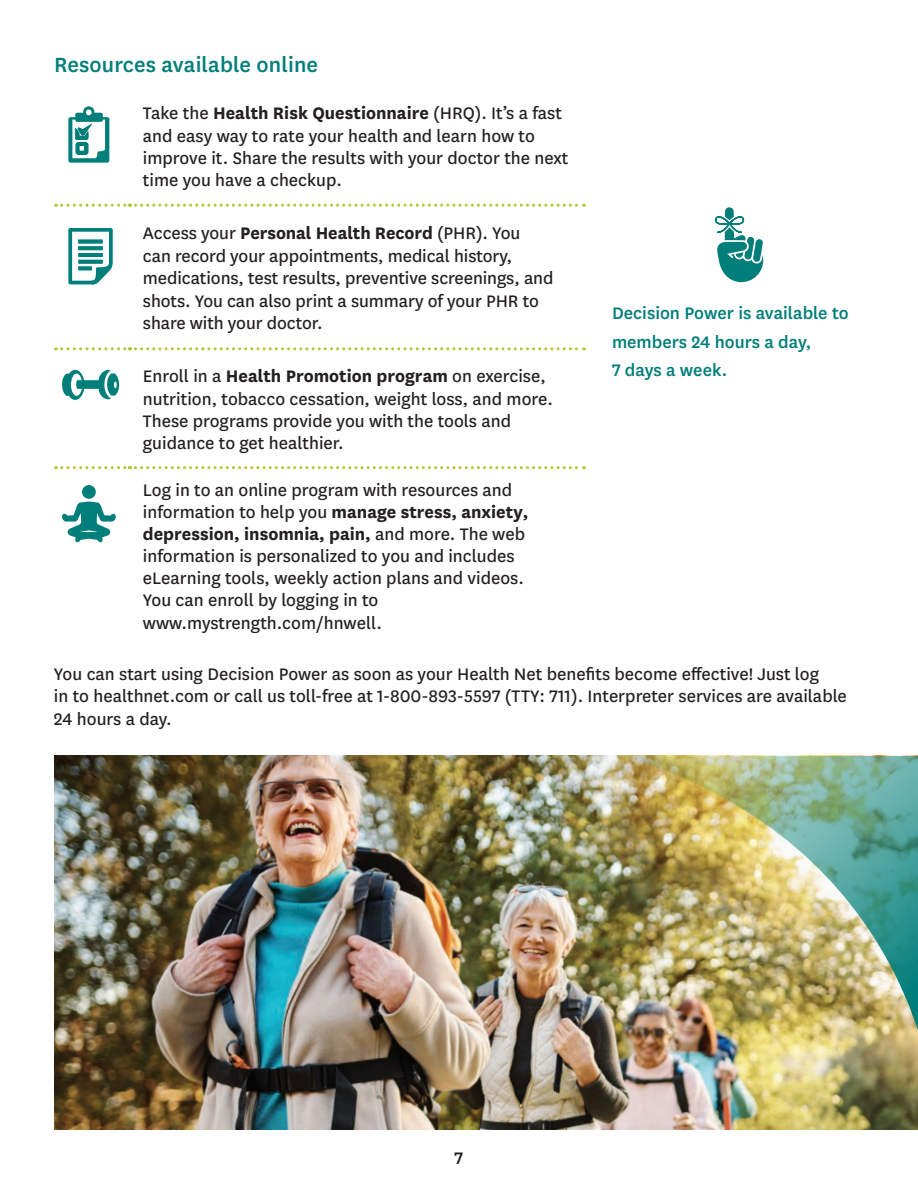
<style>
.page{position:relative;width:918px;height:1188px;background:#fff}
.page>*{position:absolute;margin:0;border:0;box-sizing:border-box;transform-origin:0 0}
.t1{font:500 24px "Centene Sans";letter-spacing:.005em;color:#007e7a}
.t2{font:19.5px/22.2px "Centene Sans";color:#231f20}
.t3{font:500 19.5px/28.5px "Centene Sans";color:#007e7a}
.t4{font:500 19.5px "Centene Sans";color:#231f20}
.s1{font-weight:700}
</style>
<div class="page">
<svg style="left:56px;top:204px;width:528px;height:3px"></svg>
<svg style="left:56px;top:347px;width:528px;height:3px"></svg>
<svg style="left:56px;top:466px;width:528px;height:3px"></svg>
<svg style="left:715px;top:207px;width:48px;height:75px"></svg>
<img style="left:54px;top:756px;width:569px;height:374px">
<img style="left:623px;top:755px;width:295px;height:375px">
<svg style="left:68px;top:106px;width:41px;height:57px"></svg>
<svg style="left:62px;top:369px;width:57px;height:31px"></svg>
<svg style="left:62px;top:502px;width:54px;height:41px"></svg>
<div style="left:82px;top:485px;width:14px;height:14px;background:#007e7a;border-radius:50%"></div>
<svg style="left:68px;top:228px;width:45px;height:56px"></svg>
<h3 class="t1" style="left:54px;top:48px;width:266px">Resources available online</h3>
<p class="t2" style="left:143px;top:101px;width:427px">Take the <span class="s1">Health Risk Questionnaire</span> (HRQ). It’s a fast and easy way to rate your health and learn how to improve it. Share the results with your doctor the next time you have a checkup.</p>
<p class="t2" style="left:143px;top:221px;width:412px">Access your <span class="s1">Personal Health Record</span> (PHR). You<br>can record your appointments, medical history, medications, test results, preventive screenings, and shots. You can also print a summary of your PHR to share with your doctor.</p>
<p class="t2" style="left:143px;top:364px;width:412px">Enroll in a <span class="s1">Health Promotion program</span> on exercise, nutrition, tobacco cessation, weight loss, and more.<br>These programs provide you with the tools and guidance to get healthier.</p>
<p class="t2" style="left:143px;top:478px;width:387px">Log in to an online program with resources and information to help you <span class="s1">manage stress, anxiety, depression, insomnia, pain,</span> and more. The web information is personalized to you and includes eLearning tools, weekly action plans and videos.<br>You can enroll by logging in to www.mystrength.com/hnwell.</p>
<p class="t3" style="left:612px;top:298px;width:238px">Decision Power is available to members 24 hours a day,<br>7 days a week.</p>
<p class="t2" style="left:54px;top:662px;width:794px">You can start using Decision Power as soon as your Health Net benefits become effective! Just log<br>in to healthnet.com or call us toll-free at 1-800-893-5597 (TTY: 711). Interpreter services are available<br>24 hours a day.</p>
<p class="t4" style="left:455px;top:1144px;width:10px">7</p>
</div>
